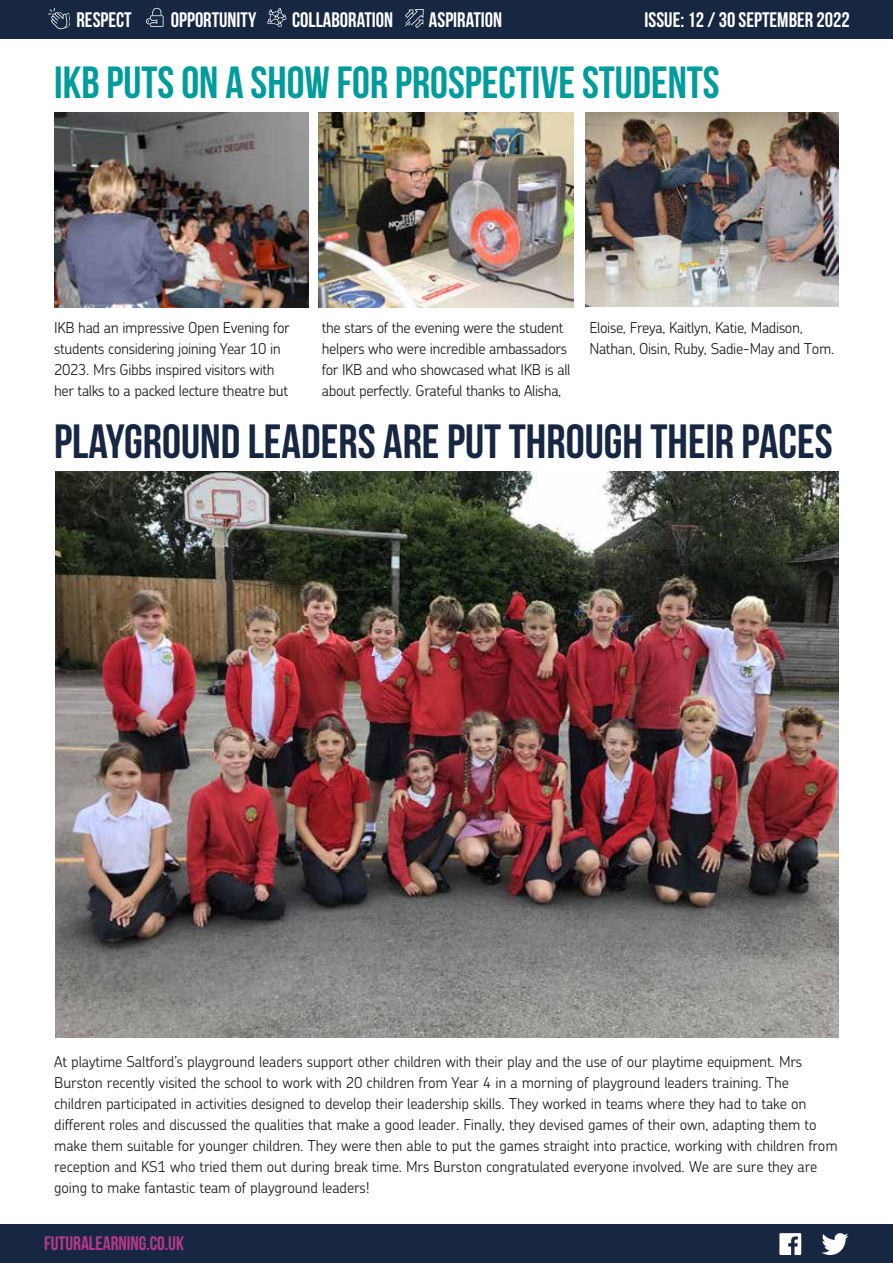
<style>
.page{position:relative;width:893px;height:1263px;background:#fff}
.page>*{position:absolute;margin:0;border:0;box-sizing:border-box;transform-origin:0 0}
.t1{font:48px "Bebas Neue";color:#172742}
.t2{font:45px "Bebas Neue";color:#009c9b}
.t3{font:21px "Bebas Neue";color:#fff}
.t4{font:19.5px "Bebas Neue";color:#b63a8d}
.t5{font:300 15px/21px "Chevin";letter-spacing:-.01em;color:#1d1d1b}
</style>
<div class="page">
<div style="left:0;top:1224px;width:893px;height:39px;background:#172742"></div>
<div style="left:0;top:0;width:893px;height:39px;background:#172742"></div>
<svg style="left:48px;top:7px;width:22px;height:22px"></svg>
<svg style="left:267px;top:8px;width:19px;height:19px"></svg>
<svg style="left:146px;top:8px;width:17px;height:19px"></svg>
<svg style="left:405px;top:9px;width:19px;height:19px"></svg>
<svg style="left:779px;top:1233px;width:22px;height:22px"></svg>
<svg style="left:821px;top:1233px;width:27px;height:22px"></svg>
<img style="left:54px;top:113px;width:255px;height:194px">
<img style="left:586px;top:113px;width:253px;height:193px">
<img style="left:319px;top:113px;width:254px;height:194px">
<img style="left:55px;top:472px;width:784px;height:565px">
<h3 class="t3" style="left:77px;top:8px;width:57px">RESPECT</h3>
<h3 class="t3" style="left:171px;top:8px;width:87px">OPPORTUNITY</h3>
<h3 class="t3" style="left:292px;top:8px;width:102px">COLLABORATION</h3>
<h3 class="t3" style="left:429px;top:8px;width:75px">ASPIRATION</h3>
<h3 class="t3" style="left:645px;top:8px;width:207px">ISSUE: 12 / 30 SEPTEMBER 2022</h3>
<h2 class="t2" style="left:54px;top:57px;width:667px">IKB PUTS ON A SHOW FOR PROSPECTIVE STUDENTS</h2>
<p class="t5" style="left:54px;top:317px;width:237px">IKB had an impressive Open Evening for students considering joining Year 10 in 2023. Mrs Gibbs inspired visitors with her talks to a packed lecture theatre but</p>
<p class="t5" style="left:322px;top:317px;width:250px">the stars of the evening were the student helpers who were incredible ambassadors for IKB and who showcased what IKB is all about perfectly. Grateful thanks to Alisha,</p>
<p class="t5" style="left:589px;top:317px;width:246px">Eloise, Freya, Kaitlyn, Katie, Madison,<br>Nathan, Oisin, Ruby, Sadie-May and Tom.</p>
<h1 class="t1" style="left:54px;top:415px;width:780px">PLAYGROUND LEADERS ARE PUT THROUGH THEIR PACES</h1>
<p class="t5" style="left:54px;top:1051px;width:785px">At playtime Saltford’s playground leaders support other children with their play and the use of our playtime equipment. Mrs Burston recently visited the school to work with 20 children from Year 4 in a morning of playground leaders training. The children participated in activities designed to develop their leadership skills. They worked in teams where they had to take on different roles and discussed the qualities that make a good leader. Finally, they devised games of their own, adapting them to make them suitable for younger children. They were then able to put the games straight into practice, working with children from reception and KS1 who tried them out during break time. Mrs Burston congratulated everyone involved. We are sure they are going to make fantastic team of playground leaders!</p>
<h3 class="t4" style="left:44px;top:1232px;width:142px">FUTURALEARNING.CO.UK</h3>
</div>
